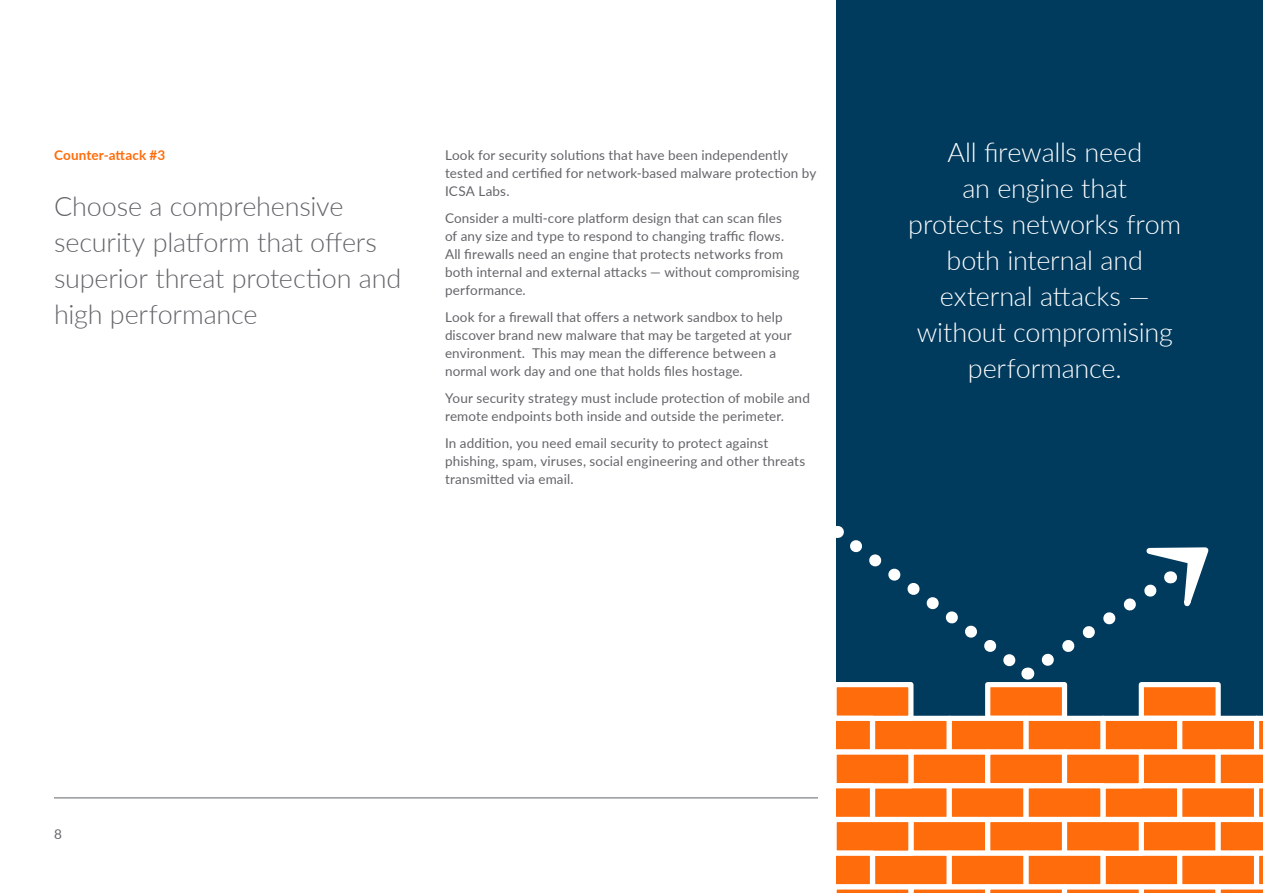
<style>
.page{position:relative;width:1263px;height:893px;background:#fff}
.page>*{position:absolute;margin:0;border:0;box-sizing:border-box;transform-origin:0 0}
.t1{font:300 27px/36px "Lato";letter-spacing:-.01em;color:#fff;text-align:center}
.t2{font:300 27px/36px "Lato";letter-spacing:-.01em;color:#646569}
.t3{font:13.5px/18px "Lato";letter-spacing:.01em;color:#646569}
.t4{font:700 13.5px "Lato";letter-spacing:.01em;color:#ff6c0c}
</style>
<div class="page">
<hr style="left:54px;top:797px;width:1155px;height:1px;background:#646569">
<svg style="left:818px;top:0;width:445px;height:893px;background:#4b585f"></svg>
<div style="left:837px;top:526px;width:377px;height:157px;background:#003a5d"></div>
<p class="t4" style="left:54px;top:145px;width:113px">Counter-attack #3</p>
<h1 class="t2" style="left:54px;top:187px;width:349px">Choose a comprehensive security platform that offers superior threat protection and high performance</h1>
<p class="t3" style="left:445px;top:146px;width:373px">Look for security solutions that have been independently tested and certified for network-based malware protection by<br>ICSA Labs.</p>
<p class="t3" style="left:445px;top:209px;width:356px">Consider a multi-core platform design that can scan files<br>of any size and type to respond to changing traffic flows.<br>All firewalls need an engine that protects networks from both internal and external attacks — without compromising performance.</p>
<p class="t3" style="left:445px;top:308px;width:348px">Look for a firewall that offers a network sandbox to help discover brand new malware that may be targeted at your environment. This may mean the difference between a normal work day and one that holds files hostage.</p>
<p class="t3" style="left:445px;top:389px;width:366px">Your security strategy must include protection of mobile and remote endpoints both inside and outside the perimeter.</p>
<p class="t3" style="left:445px;top:434px;width:362px">In addition, you need email security to protect against phishing, spam, viruses, social engineering and other threats transmitted via email.</p>
<h1 class="t1" style="left:908px;top:133px;width:274px">All firewalls need<br>an engine that<br>protects networks from both internal and external attacks — without compromising performance.</h1>
<p class="t3" style="left:54px;top:824px;width:9px">8</p>
</div>
